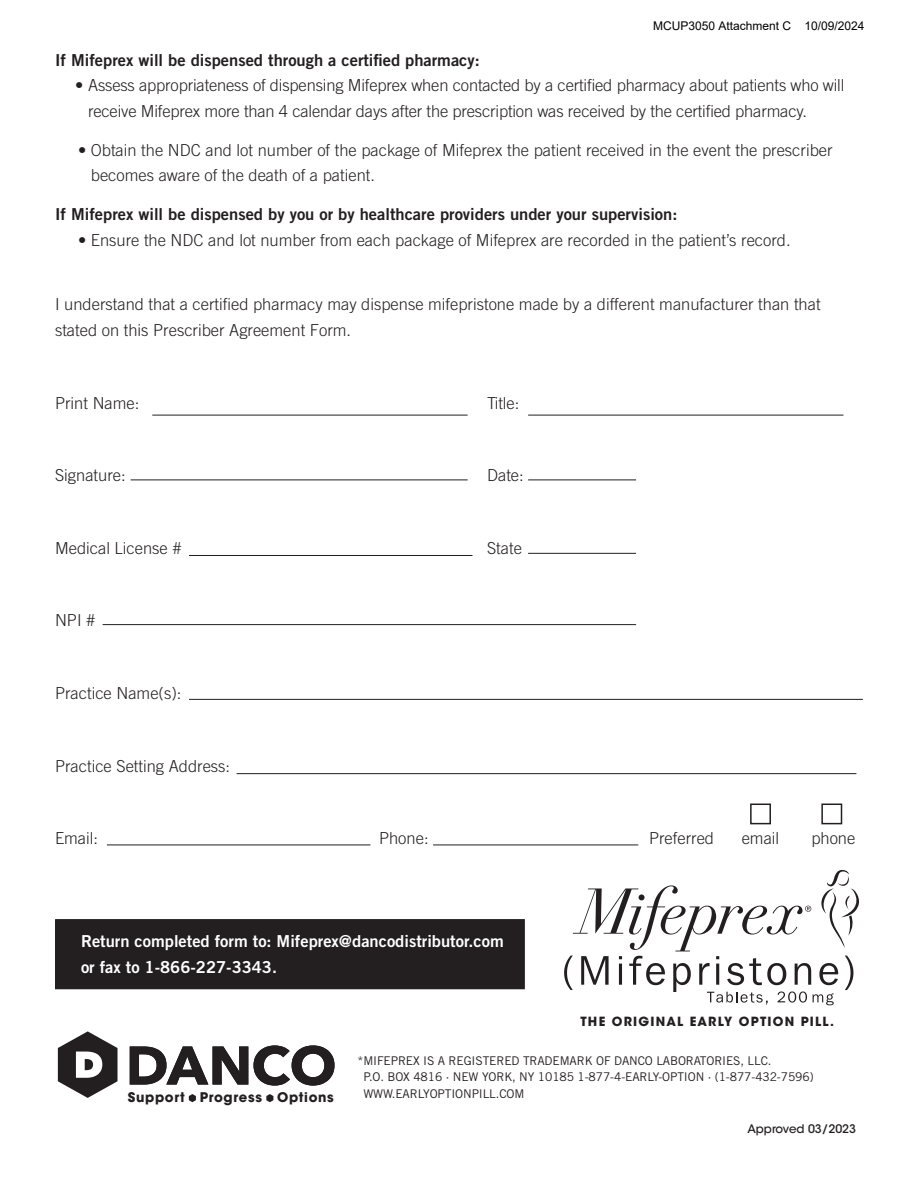
<style>
.page{position:relative;width:918px;height:1188px;background:#fff}
.page>*{position:absolute;margin:0;border:0;box-sizing:border-box;transform-origin:0 0}
.t1{font:300 16.5px/25.5px "Trade Gothic LT Std";color:#231f20}
.t2{font:16.5px "Trade Gothic LT Std Bd 2";color:#231f20}
.t3{font:16.5px/25.5px "Trade Gothic LT Std Bd 2";color:#fff}
.t4{font:700 13.2px "ITC Avant Garde Std";letter-spacing:.045em;color:#231f20}
.t5{font:700 12.6px "ITC Avant Garde Std";letter-spacing:.1em;color:#231f20}
.t6{font:12px/16.5px "Trade Gothic LT Std";letter-spacing:-.01em;color:#231f20}
.t7{font:12px "Arial";color:#000}
.t8{font:500 11.7px "ITC Avant Garde Std";color:#231f20}
.s1{font-style:inherit}
.s2{font-family:"Trade Gothic LT Std Bd 2";font-weight:400}
</style>
<div class="page">
<hr style="left:152px;top:415px;width:316px;height:1px;background:#231f20">
<hr style="left:131px;top:480px;width:337px;height:1px;background:#231f20">
<hr style="left:103px;top:624px;width:533px;height:1px;background:#231f20">
<hr style="left:189px;top:555px;width:283px;height:1px;background:#231f20">
<hr style="left:189px;top:699px;width:674px;height:1px;background:#231f20">
<hr style="left:237px;top:773px;width:619px;height:1px;background:#231f20">
<hr style="left:107px;top:845px;width:263px;height:1px;background:#231f20">
<hr style="left:433px;top:845px;width:205px;height:1px;background:#231f20">
<hr style="left:528px;top:415px;width:315px;height:1px;background:#231f20">
<hr style="left:528px;top:480px;width:108px;height:1px;background:#231f20">
<hr style="left:528px;top:553px;width:108px;height:1px;background:#231f20">
<div style="left:750px;top:804px;width:21px;height:20px;border:2px solid #231f20"></div>
<div style="left:821px;top:804px;width:21px;height:20px;border:2px solid #231f20"></div>
<svg style="left:564px;top:870px;width:295px;height:135px"></svg>
<div style="left:56px;top:920px;width:468px;height:69px;background:#231f20"></div>
<div style="left:55px;top:919px;width:470px;height:70px;border:2px solid #231f20"></div>
<svg style="left:189px;top:1094px;width:7px;height:8px"></svg>
<svg style="left:266px;top:1094px;width:7px;height:8px"></svg>
<svg style="left:58px;top:1031px;width:60px;height:67px"></svg>
<svg style="left:130px;top:1045px;width:205px;height:41px"></svg>
<p class="t7" style="left:653px;top:17px;width:213px">MCUP3050 Attachment <span class="s1">C</span> 10/09/2024</p>
<p class="t2" style="left:55px;top:50px;width:426px">If Mifeprex will be dispensed through a certified pharmacy:</p>
<p class="t1" style="left:88px;top:73px;width:758px;text-indent:-13px"><span class="s2">•</span> Assess appropriateness of dispensing Mifeprex when contacted by a certified pharmacy about patients who will receive Mifeprex more than 4 calendar days after the prescription was received by the certified pharmacy.</p>
<p class="t1" style="left:91px;top:137px;width:743px;text-indent:-13px">• Obtain the NDC and lot number of the package of Mifeprex the patient received in the event the prescriber becomes aware of the death of a patient.</p>
<p class="t2" style="left:55px;top:204px;width:624px">If Mifeprex will be dispensed by you or by healthcare providers under your supervision:</p>
<p class="t1" style="left:78px;top:227px;width:714px">• Ensure the NDC and lot number from each package of Mifeprex are recorded in the patient’s record.</p>
<p class="t1" style="left:55px;top:292px;width:767px">I understand that a certified pharmacy may dispense mifepristone made by a different manufacturer than that stated on this Prescriber Agreement Form.</p>
<p class="t1" style="left:55px;top:390px;width:86px">Print Name:</p>
<p class="t1" style="left:487px;top:390px;width:34px">Title:</p>
<p class="t1" style="left:55px;top:462px;width:72px">Signature:</p>
<p class="t1" style="left:487px;top:462px;width:38px">Date:</p>
<p class="t1" style="left:55px;top:535px;width:128px">Medical License #</p>
<p class="t1" style="left:487px;top:535px;width:36px">State</p>
<p class="t1" style="left:55px;top:607px;width:42px">NPI #</p>
<p class="t1" style="left:55px;top:680px;width:128px">Practice Name(s):</p>
<p class="t1" style="left:55px;top:753px;width:177px">Practice Setting Address:</p>
<p class="t1" style="left:55px;top:825px;width:45px">Email:</p>
<p class="t1" style="left:379px;top:825px;width:51px">Phone:</p>
<p class="t1" style="left:649px;top:825px;width:67px">Preferred</p>
<p class="t1" style="left:742px;top:825px;width:39px">email</p>
<p class="t1" style="left:811px;top:825px;width:46px">phone</p>
<p class="t3" style="left:81px;top:928px;width:424px">Return completed form to: Mifeprex@dancodistributor.com or fax to 1-866-227-3343.</p>
<p class="t5" style="left:581px;top:1013px;width:255px">THE ORIGINAL EARLY OPTION PILL.</p>
<p class="t4" style="left:128px;top:1088px;width:208px">Support Progress Options</p>
<p class="t6" style="left:363px;top:1052px;width:452px;text-indent:-6px">*MIFEPREX IS A REGISTERED TRADEMARK OF DANCO LABORATORIES, LLC.<br>P.O. BOX 4816 · NEW YORK, NY 10185 1-877-4-EARLY-OPTION · (1-877-432-7596)<br>WWW.EARLYOPTIONPILL.COM</p>
<p class="t8" style="left:747px;top:1121px;width:110px">Approved 03/2023</p>
</div>
